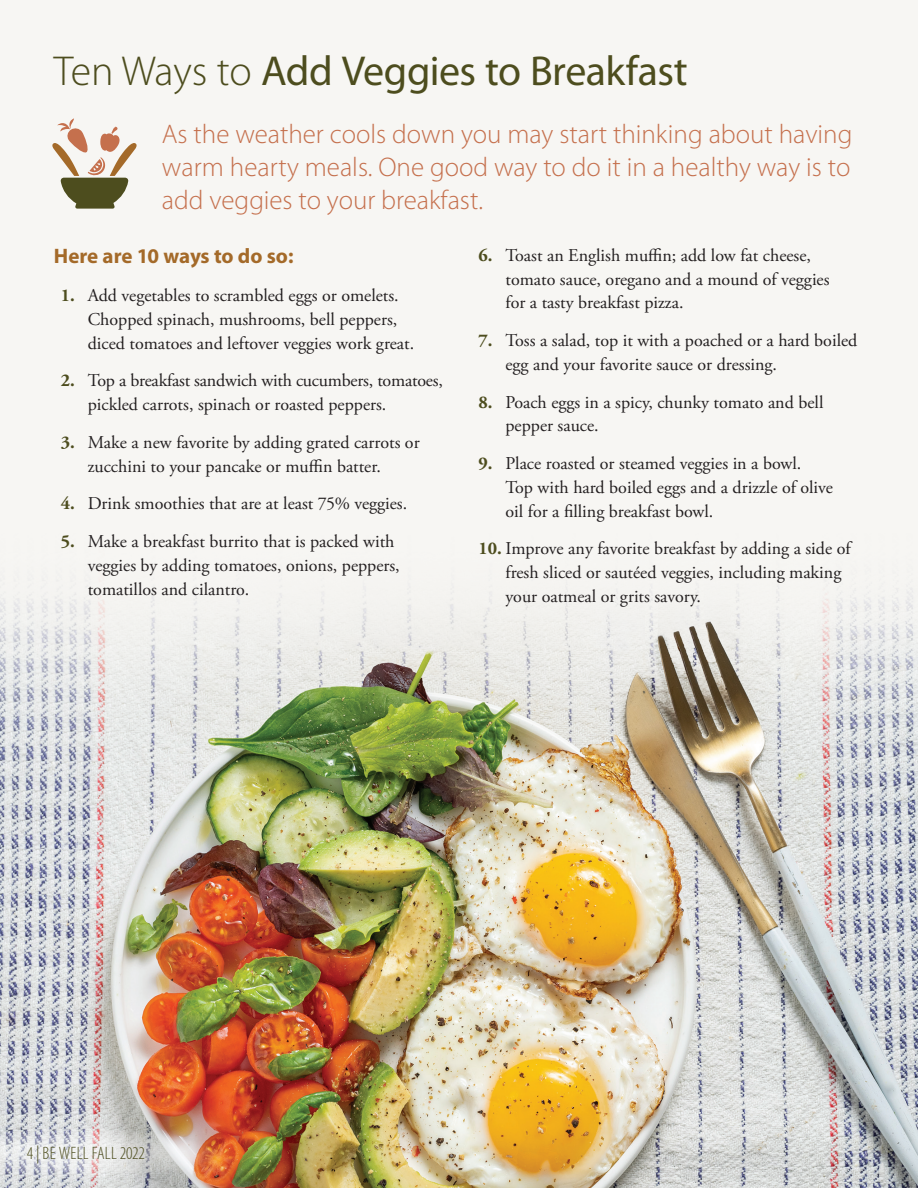
<style>
.page{position:relative;width:918px;height:1188px;background:#fff}
.page>*{position:absolute;margin:0;border:0;box-sizing:border-box;transform-origin:0 0}
.t1{font:42px "Myriad Pro";letter-spacing:-.015em;color:#4d4d1e}
.t2{font:300 27px/33px "Myriad Pro";color:#c5704d;text-align:justify}
.t3{font:700 21px "Myriad Pro";letter-spacing:-.005em;color:#a46a29}
.t4{font:18px/24px "Adobe Garamond Pro";color:#231f20}
.t5{font:300 condensed 18px "Myriad Pro";letter-spacing:.01em;color:#4d4d1e}
.s1{font-weight:300}
.s2{font-weight:700;color:#4d4d1e}
</style>
<div class="page">
<div style="left:0;top:0;width:918px;height:918px;background:#f7f6f3"></div>
<img style="left:0;top:588px;width:918px;height:600px">
<svg style="left:52px;top:118px;width:85px;height:91px"></svg>
<svg style="left:0;top:1128px;width:214px;height:52px;background:#d5ccca"></svg>
<h2 class="t1" style="left:54px;top:45px;width:635px"><span class="s1">Ten Ways to</span> Add Veggies to Breakfast</h2>
<p class="t2" style="left:162px;top:118px;width:692px">As the weather cools down you may start thinking about having warm hearty meals. One good way to do it in a healthy way is to add veggies to your breakfast.</p>
<h3 class="t3" style="left:54px;top:242px;width:241px">Here are 10 ways to do so:</h3>
<p class="t4" style="left:88px;top:284px;width:328px;text-indent:-27px"><span class="s2">1.</span> Add vegetables to scrambled eggs or omelets.<br>Chopped spinach, mushrooms, bell peppers, diced tomatoes and leftover veggies work great.</p>
<p class="t4" style="left:88px;top:369px;width:357px;text-indent:-27px"><span class="s2">2.</span> Top a breakfast sandwich with cucumbers, tomatoes, pickled carrots, spinach or roasted peppers.</p>
<p class="t4" style="left:88px;top:431px;width:333px;text-indent:-27px"><span class="s2">3.</span> Make a new favorite by adding grated carrots or zucchini to your pancake or muffin batter.</p>
<p class="t4" style="left:61px;top:492px;width:348px"><span class="s2">4.</span> Drink smoothies that are at least 75% veggies.</p>
<p class="t4" style="left:88px;top:530px;width:314px;text-indent:-27px"><span class="s2">5.</span> Make a breakfast burrito that is packed with veggies by adding tomatoes, onions, peppers, tomatillos and cilantro.</p>
<p class="t4" style="left:505px;top:243px;width:326px;text-indent:-27px"><span class="s2">6.</span> Toast an English muffin; add low fat cheese, tomato sauce, oregano and a mound of veggies for a tasty breakfast pizza.</p>
<p class="t4" style="left:505px;top:329px;width:353px;text-indent:-27px"><span class="s2">7.</span> Toss a salad, top it with a poached or a hard boiled egg and your favorite sauce or dressing.</p>
<p class="t4" style="left:505px;top:390px;width:319px;text-indent:-27px"><span class="s2">8.</span> Poach eggs in a spicy, chunky tomato and bell pepper sauce.</p>
<p class="t4" style="left:505px;top:452px;width:329px;text-indent:-27px"><span class="s2">9.</span> Place roasted or steamed veggies in a bowl.<br>Top with hard boiled eggs and a drizzle of olive oil for a filling breakfast bowl.</p>
<p class="t4" style="left:505px;top:537px;width:347px;text-indent:-27px"><span class="s2">10.</span> Improve any favorite breakfast by adding a side of fresh sliced or sautéed veggies, including making your oatmeal or grits savory.</p>
<p class="t5" style="left:27px;top:1144px;width:120px">4 | BE WELL FALL 2022</p>
</div>
